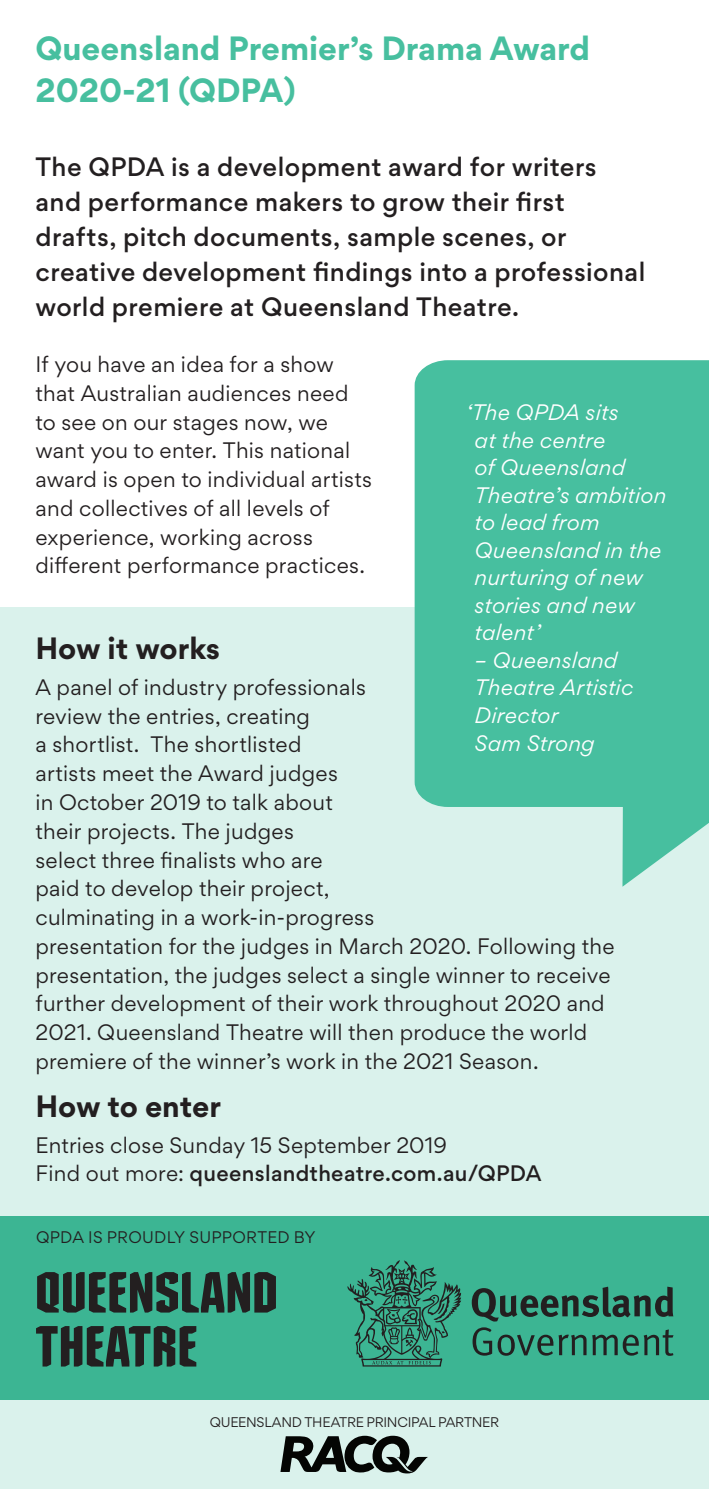
<style>
.page{position:relative;width:709px;height:1489px;background:#fff}
.page>*{position:absolute;margin:0;border:0;box-sizing:border-box;transform-origin:0 0}
.t1{font:700 30px/42.5px "Gordita";color:#47bf9f}
.t2{font:700 27.5px "Gordita";letter-spacing:-.005em;color:#231f20}
.t3{font:500 23.75px/35px "Gordita";letter-spacing:.02em;color:#231f20}
.t4{font:20px/28.8px "Gordita";letter-spacing:.015em;color:#231f20}
.t5{font:italic 20px/27.5px "Gordita";letter-spacing:.01em;color:#fff}
.t6{font:15px "Gordita";letter-spacing:.015em;color:#231f20}
.t7{font:12.5px "Gordita";letter-spacing:-.02em;color:#231f20}
.s1{font-weight:500}
</style>
<div class="page">
<div style="left:0;top:607px;width:709px;height:881px;background:#daf2ec"></div>
<svg style="left:414px;top:360px;width:295px;height:526px;background:#5ac5a8"></svg>
<div style="left:0;top:1215px;width:709px;height:183px;background:#3cb593"></div>
<svg style="left:36px;top:1326px;width:160px;height:40px"></svg>
<svg style="left:37px;top:1272px;width:239px;height:40px"></svg>
<svg style="left:472px;top:1286px;width:201px;height:35px"></svg>
<svg style="left:472px;top:1327px;width:114px;height:28px"></svg>
<svg style="left:592px;top:1329px;width:81px;height:26px"></svg>
<svg style="left:347px;top:1260px;width:114px;height:106px"></svg>
<svg style="left:280px;top:1435px;width:148px;height:38px"></svg>
<h1 class="t1" style="left:35px;top:27px;width:556px">Queensland Premier’s Drama Award<br>2020-21 (QDPA)</h1>
<p class="t3" style="left:35px;top:149px;width:611px">The QPDA is a development award for writers and performance makers to grow their first drafts, pitch documents, sample scenes, or creative development findings into a professional world premiere at Queensland Theatre.</p>
<p class="t4" style="left:35px;top:349px;width:338px">If you have an idea for a show that Australian audiences need to see on our stages now, we want you to enter. This national award is open to individual artists and collectives of all levels of experience, working across different performance practices.</p>
<p class="t5" style="left:474px;top:398px;width:193px;text-indent:-8px">‘The QPDA sits<br>at the centre<br>of Queensland<br>Theatre’s ambition to lead from<br>Queensland in the nurturing of new stories and new talent’</p>
<p class="t5" style="left:474px;top:646px;width:160px">– Queensland<br>Theatre Artistic<br>Director<br>Sam Strong</p>
<h2 class="t2" style="left:35px;top:626px;width:186px">How it works</h2>
<p class="t4" style="left:35px;top:672px;width:580px">A panel of industry professionals<br>review the entries, creating<br>a shortlist. The shortlisted<br>artists meet the Award judges<br>in October 2019 to talk about<br>their projects. The judges<br>select three finalists who are<br>paid to develop their project,<br>culminating in a work-in-progress<br>presentation for the judges in March 2020. Following the presentation, the judges select a single winner to receive further development of their work throughout 2020 and 2021. Queensland Theatre will then produce the world premiere of the winner’s work in the 2021 Season.</p>
<h2 class="t2" style="left:35px;top:1084px;width:187px">How to enter</h2>
<p class="t4" style="left:35px;top:1130px;width:507px">Entries close Sunday 15 September 2019<br>Find out more: <span class="s1">queenslandtheatre.com.au/QPDA</span></p>
<p class="t6" style="left:36px;top:1226px;width:281px">QPDA IS PROUDLY SUPPORTED BY</p>
<p class="t7" style="left:210px;top:1413px;width:291px">QUEENSLAND THEATRE PRINCIPAL PARTNER</p>
</div>
